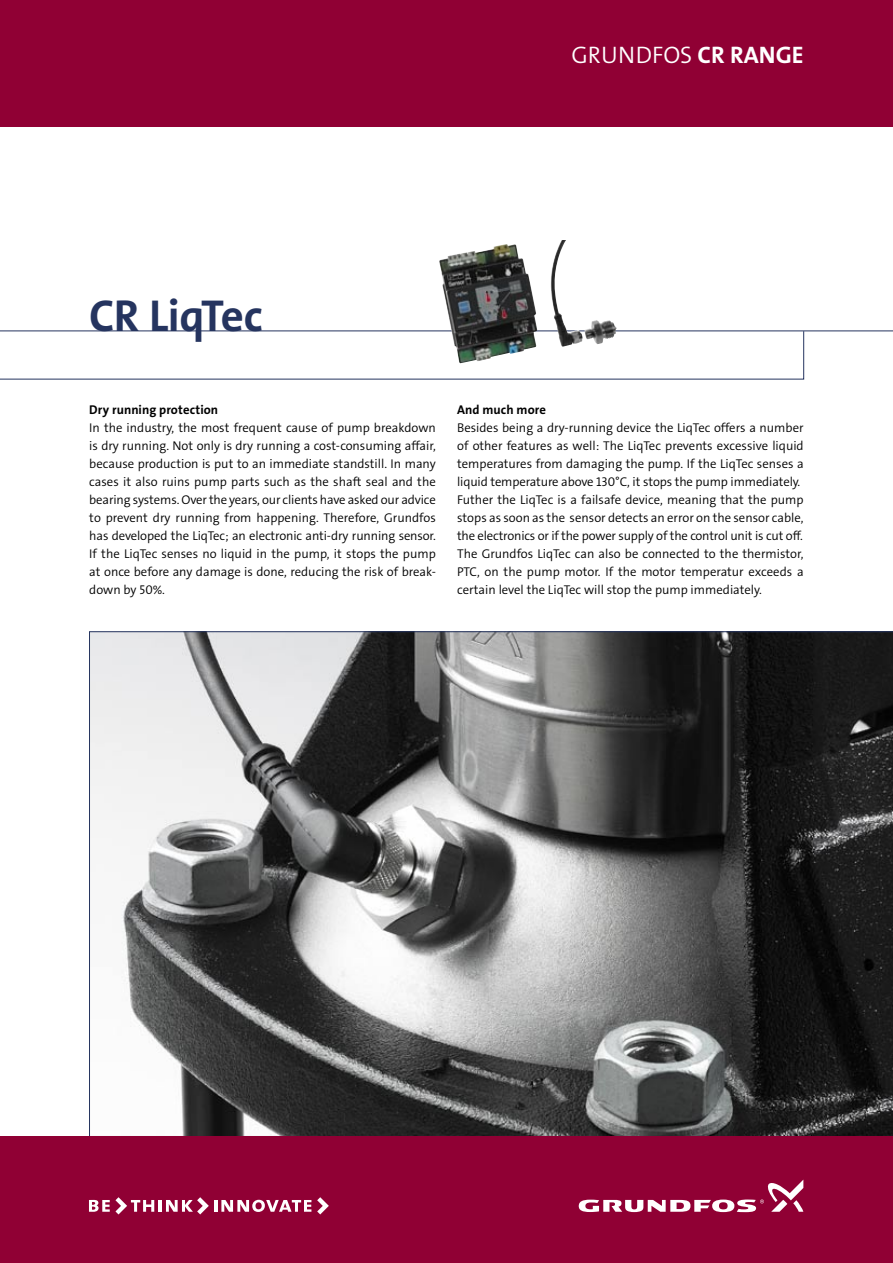
<style>
.page{position:relative;width:893px;height:1263px;background:#fff}
.page>*{position:absolute;margin:0;border:0;box-sizing:border-box;transform-origin:0 0}
.gr_overskrift_30_31{font:45px "The Sans Grundfos 7 B";letter-spacing:-.015em;color:#25345f}
.t1{font:24px "The Sans Grundfos 4 SL";color:#fff}
.gr_brod_8_5_12{font:12.75px/18px "The Sans Grundfos 4 SL";letter-spacing:-.01em;color:#000;text-align:justify}
.gr_mellemrubrik_8_5_12{font:12.75px "The Sans Grundfos 7 B";letter-spacing:.01em;color:#000}
.s1{font-family:"The Sans Grundfos 7 B"}
</style>
<div class="page">
<svg style="left:89px;top:631px;width:804px;height:506px;background:#6c6c6d"></svg>
<svg style="left:0;top:332px;width:804px;height:48px"></svg>
<hr style="left:0;top:331px;width:893px;height:1px;background:#25345f">
<img style="left:439px;top:241px;width:172px;height:122px">
<div style="left:0;top:0;width:893px;height:126px;background:#900034"></div>
<div style="left:0;top:1137px;width:893px;height:126px;background:#900034"></div>
<svg style="left:579px;top:1180px;width:224px;height:32px"></svg>
<svg style="left:89px;top:1197px;width:222px;height:17px"></svg>
<svg style="left:317px;top:1197px;width:12px;height:17px"></svg>
<p class="t1" style="left:571px;top:43px;width:234px">GRUNDFOS <span class="s1">CR RANGE</span></p>
<p class="gr_overskrift_30_31" style="left:89px;top:292px;width:175px">CR LiqTec</p>
<p class="gr_mellemrubrik_8_5_12" style="left:89px;top:403px;width:130px">Dry running protection</p>
<p class="gr_brod_8_5_12" style="left:89px;top:419px;width:348px">In the industry, the most frequent cause of pump breakdown is dry running. Not only is dry running a cost-consuming affair, because production is put to an immediate standstill. In many cases it also ruins pump parts such as the shaft seal and the bearing systems. Over the years, our clients have asked our advice to prevent dry running from happening. Therefore, Grundfos has developed the LiqTec; an electronic anti-dry running sensor.<br>If the LiqTec senses no liquid in the pump, it stops the pump at once before any damage is done, reducing the risk of break&shy;down by 50%.</p>
<p class="gr_mellemrubrik_8_5_12" style="left:457px;top:403px;width:90px">And much more</p>
<p class="gr_brod_8_5_12" style="left:457px;top:419px;width:348px">Besides being a dry-running device the LiqTec offers a number of other features as well: The LiqTec prevents excessive liquid temperatures from damaging the pump. If the LiqTec senses a liquid temperature above 130°C, it stops the pump immediately.</p>
<p class="gr_brod_8_5_12" style="left:457px;top:491px;width:348px">Futher the LiqTec is a failsafe device, meaning that the pump stops as soon as the sensor detects an error on the sensor cable, the electronics or if the power supply of the control unit is cut off.</p>
<p class="gr_brod_8_5_12" style="left:457px;top:545px;width:348px">The Grundfos LiqTec can also be connected to the thermistor, PTC, on the pump motor. If the motor temperatur exceeds a certain level the LiqTec will stop the pump immediately.</p>
</div>
